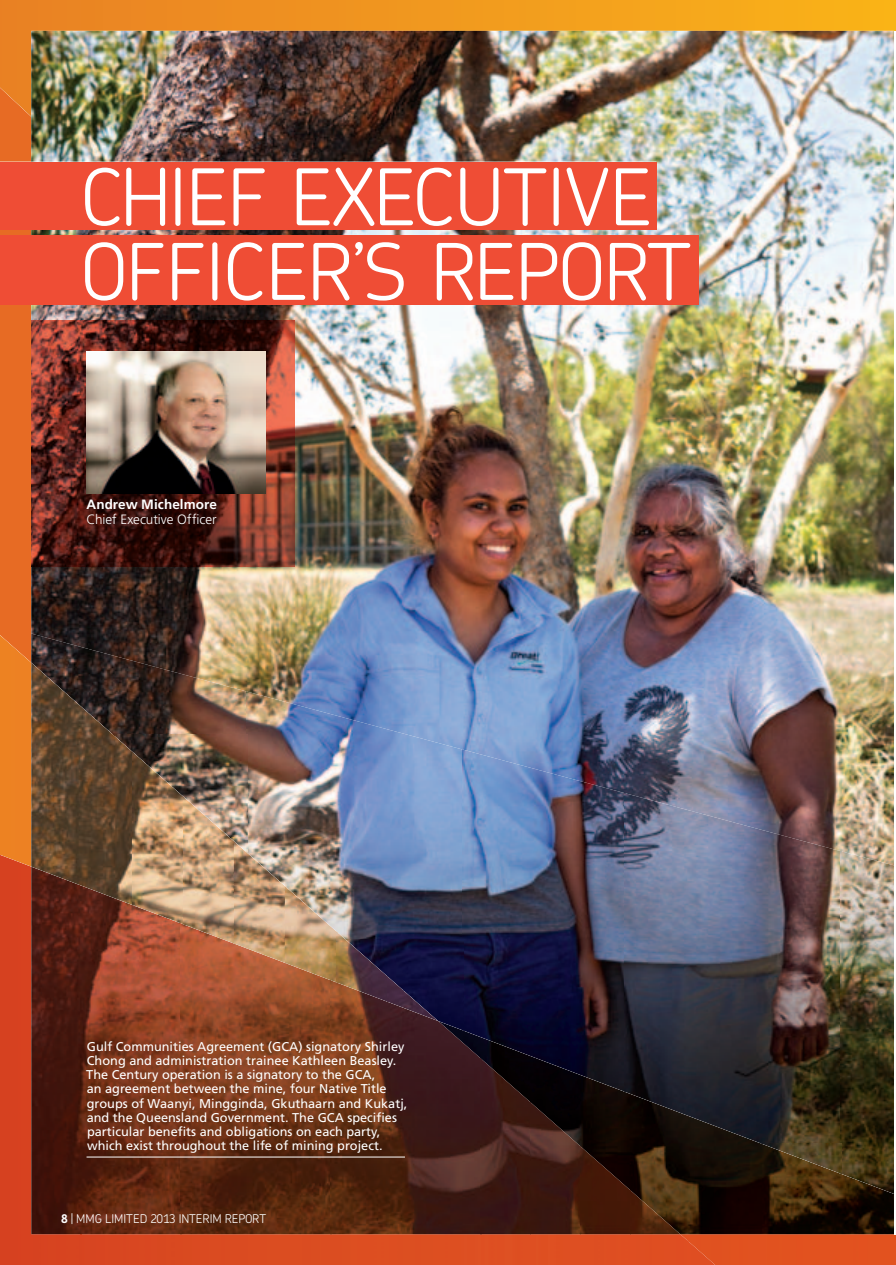
<style>
.page{position:relative;width:896px;height:1265px;background:#fff}
.page>*{position:absolute;margin:0;border:0;box-sizing:border-box;transform-origin:0 0}
.t1{font:300 78.15px/74.6px "Chevin";letter-spacing:-.02em;color:#fff}
.t2{font:300 13.5px "Frutiger";letter-spacing:-.005em;color:#fff}
.t3{font:700 13.5px "Frutiger";letter-spacing:.005em;color:#fff}
.t4{font:12.75px/14.2px "Frutiger";color:#fff}
.t5{font:300 12px "Chevin";color:#fff}
.s1{font-weight:700}
</style>
<div class="page">
<svg style="left:0;top:0;width:896px;height:69px;background:#f0981f"></svg>
<img style="left:0;top:69px;width:31px;height:549px">
<img style="left:31px;top:31px;width:863px;height:806px">
<img style="left:31px;top:634px;width:216px;height:101px">
<img style="left:246px;top:684px;width:217px;height:255px">
<img style="left:184px;top:735px;width:63px;height:51px">
<img style="left:462px;top:735px;width:163px;height:286px">
<img style="left:235px;top:786px;width:12px;height:30px">
<img style="left:624px;top:786px;width:217px;height:235px">
<img style="left:840px;top:837px;width:54px;height:184px">
<img style="left:388px;top:939px;width:75px;height:32px">
<img style="left:0;top:618px;width:31px;height:229px">
<img style="left:31px;top:663px;width:102px;height:204px">
<img style="left:132px;top:713px;width:52px;height:205px">
<img style="left:183px;top:764px;width:52px;height:154px">
<img style="left:235px;top:816px;width:51px;height:102px">
<img style="left:285px;top:867px;width:52px;height:104px">
<img style="left:336px;top:918px;width:52px;height:53px">
<div style="left:688px;top:1234px;width:208px;height:31px;background:#e2521f"></div>
<img style="left:481px;top:1021px;width:413px;height:213px">
<img style="left:0;top:847px;width:82px;height:418px">
<img style="left:81px;top:1187px;width:607px;height:78px">
<img style="left:687px;top:1236px;width:51px;height:29px">
<img style="left:31px;top:867px;width:150px;height:367px">
<img style="left:181px;top:918px;width:150px;height:316px">
<img style="left:330px;top:971px;width:151px;height:263px">
<img style="left:480px;top:1024px;width:51px;height:210px">
<img style="left:530px;top:1077px;width:51px;height:157px">
<img style="left:580px;top:1129px;width:51px;height:105px">
<img style="left:630px;top:1182px;width:50px;height:52px">
<hr style="left:894px;top:31px;width:2px;height:1203px;background:#fff">
<div style="left:0;top:162px;width:656px;height:67px;background:#ef4d35"></div>
<div style="left:0;top:236px;width:699px;height:69px;background:#ef4d35"></div>
<img style="left:31px;top:320px;width:264px;height:247px">
<img style="left:87px;top:352px;width:178px;height:141px">
<hr style="left:87px;top:1157px;width:318px;height:1px;background:#fff">
<h1 class="t1" style="left:80px;top:165px;width:613px">CHIEF EXECUTIVE<br>OFFICER’S REPORT</h1>
<p class="t3" style="left:87px;top:499px;width:132px">Andrew Michelmore</p>
<p class="t2" style="left:87px;top:514px;width:132px">Chief Executive Officer</p>
<p class="t4" style="left:86px;top:1040px;width:323px">Gulf Communities Agreement (GCA) signatory Shirley Chong and administration trainee Kathleen Beasley.<br>The Century operation is a signatory to the GCA,<br>an agreement between the mine, four Native Title groups of Waanyi, Mingginda, Gkuthaarn and Kukatj, and the Queensland Government. The GCA specifies particular benefits and obligations on each party, which exist throughout the life of mining project.</p>
<p class="t5" style="left:61px;top:1213px;width:207px"><span class="s1">8</span> | MMG LIMITED 2013 INTERIM REPORT</p>
</div>
